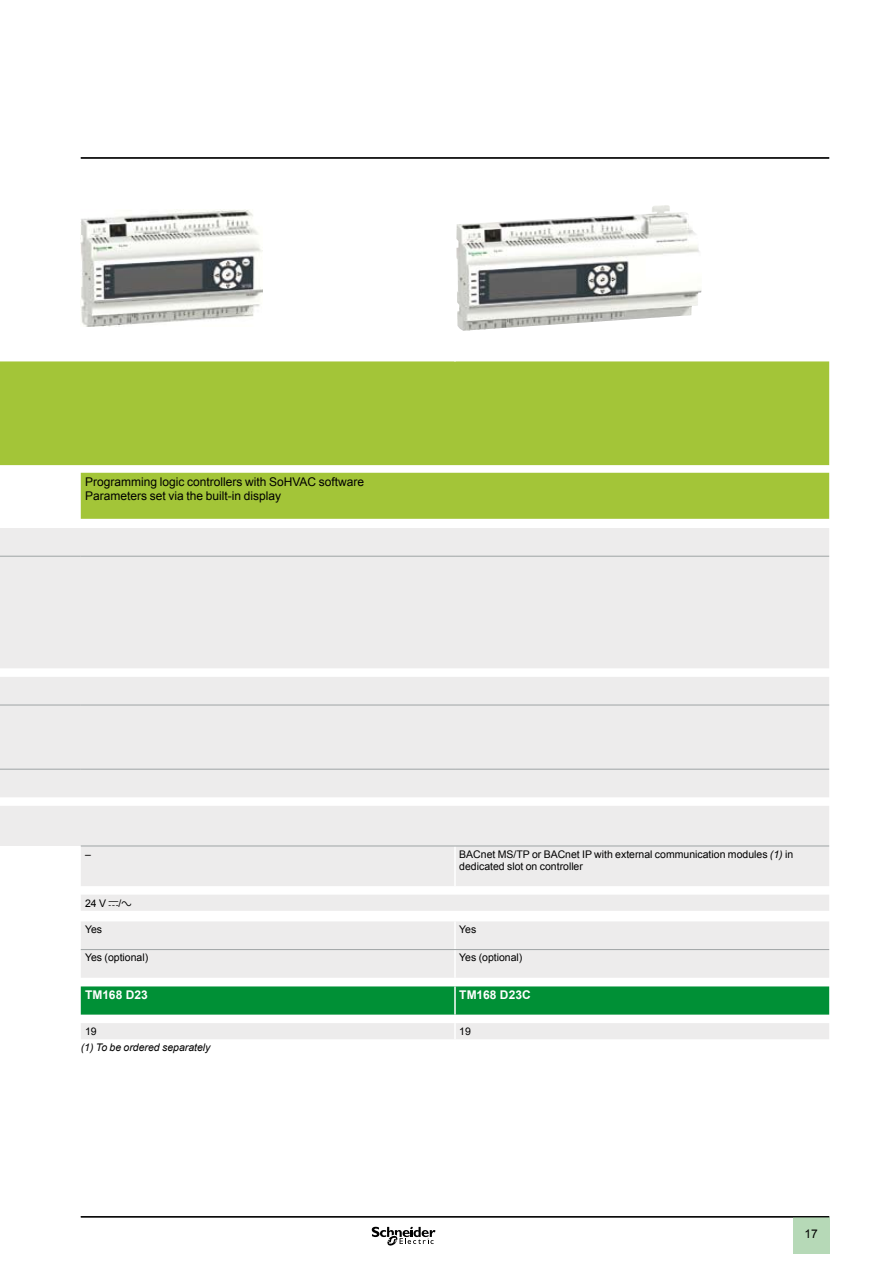
<style>
.page{position:relative;width:893px;height:1263px;background:#fff}
.page>*{position:absolute;margin:0;border:0;box-sizing:border-box;transform-origin:0 0}
.t1{font:12px/14.4px "Arial";color:#000}
.t2{font:700 12px "Arial";letter-spacing:.01em;color:#fff}
.t3{font:10.5px/12px "Arial";color:#000}
.t4{font:italic 10.5px "Arial";color:#000}
.s1{font-style:italic}
.s2{font-family:"Graph Schneider"}
</style>
<div class="page">
<hr style="left:81px;top:157px;width:748px;height:2px;background:#000">
<div style="left:793px;top:1217px;width:36px;height:37px;background:#b6d9b7"></div>
<hr style="left:81px;top:1216px;width:748px;height:1px;background:#000">
<svg style="left:372px;top:1226px;width:63px;height:20px"></svg>
<svg style="left:0;top:361px;width:829px;height:158px;background:#aac948"></svg>
<svg style="left:0;top:528px;width:829px;height:511px;background:#eee"></svg>
<svg style="left:0;top:986px;width:829px;height:28px;background:#1c9c4c"></svg>
<hr style="left:454px;top:921px;width:2px;height:28px;background:#fff">
<hr style="left:454px;top:950px;width:2px;height:28px;background:#fff">
<hr style="left:454px;top:846px;width:2px;height:40px;background:#fff">
<hr style="left:454px;top:986px;width:2px;height:28px;background:#fff">
<svg style="left:454px;top:1023px;width:2px;height:16px"></svg>
<hr style="left:0;top:705px;width:81px;height:1px;background:#9fa4a5">
<hr style="left:81px;top:705px;width:374px;height:1px;background:#9fa4a5">
<hr style="left:455px;top:705px;width:374px;height:1px;background:#9fa4a5">
<hr style="left:0;top:769px;width:81px;height:1px;background:#9fa4a5">
<hr style="left:81px;top:769px;width:374px;height:1px;background:#9fa4a5">
<hr style="left:455px;top:769px;width:374px;height:1px;background:#9fa4a5">
<hr style="left:81px;top:846px;width:374px;height:1px;background:#9fa4a5">
<hr style="left:455px;top:846px;width:374px;height:1px;background:#9fa4a5">
<hr style="left:81px;top:949px;width:374px;height:1px;background:#9fa4a5">
<hr style="left:455px;top:949px;width:374px;height:1px;background:#9fa4a5">
<hr style="left:0;top:556px;width:81px;height:1px;background:#9fa4a5">
<hr style="left:81px;top:556px;width:374px;height:1px;background:#9fa4a5">
<hr style="left:455px;top:556px;width:374px;height:1px;background:#9fa4a5">
<img style="left:81px;top:209px;width:181px;height:117px">
<img style="left:480px;top:231px;width:222px;height:98px">
<p class="t1" style="left:85px;top:474px;width:281px">Programming logic controllers with SoHVAC software<br>Parameters set via the built-in display</p>
<p class="t3" style="left:85px;top:848px;width:7px">–</p>
<p class="t3" style="left:459px;top:848px;width:336px">BACnet MS/TP or BACnet IP with external communication modules <span class="s1">(1)</span> in dedicated slot on controller</p>
<p class="t3" style="left:85px;top:897px;width:48px">24 V <span class="s2">c</span>/<span class="s2">a</span></p>
<p class="t3" style="left:85px;top:924px;width:19px">Yes</p>
<p class="t3" style="left:459px;top:924px;width:19px">Yes</p>
<p class="t3" style="left:85px;top:952px;width:65px">Yes (optional)</p>
<p class="t3" style="left:459px;top:952px;width:65px">Yes (optional)</p>
<p class="t2" style="left:85px;top:987px;width:64px">TM168 D23</p>
<p class="t2" style="left:459px;top:987px;width:73px">TM168 D23C</p>
<p class="t3" style="left:85px;top:1025px;width:12px">19</p>
<p class="t3" style="left:459px;top:1025px;width:12px">19</p>
<p class="t4" style="left:81px;top:1041px;width:131px">(1) To be ordered separately</p>
<p class="t1" style="left:804px;top:1227px;width:14px">17</p>
</div>
